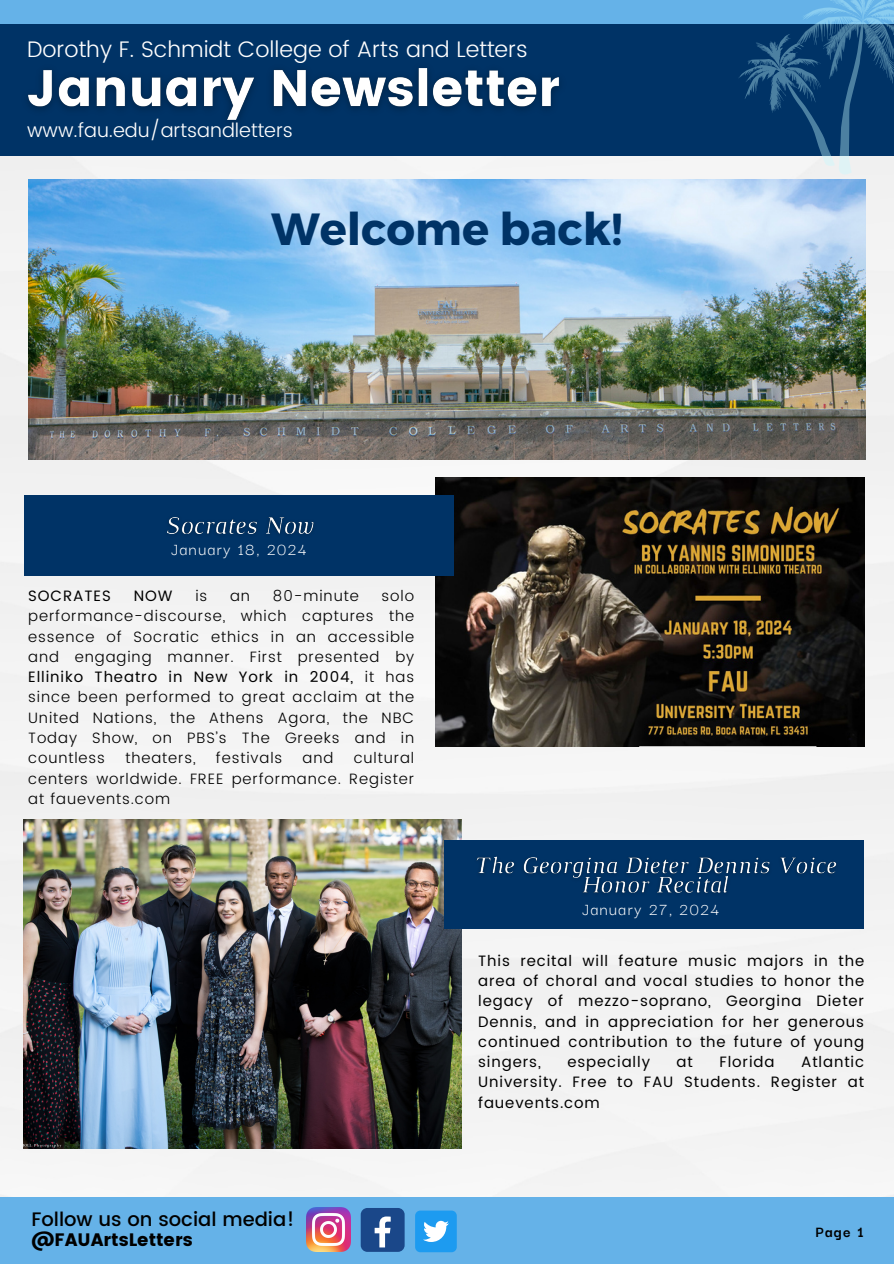
<style>
.page{position:relative;width:894px;height:1264px;background:#fff}
.page>*{position:absolute;margin:0;border:0;box-sizing:border-box;transform-origin:0 0}
.t1{font:700 45px "Montserrat";color:#036}
.t2{font:300 22.5px "Poppins";color:#fff}
.t3{font:300 19.5px "Poppins";color:#fff}
.t4{font:500 19.5px "Poppins";color:#000}
.t5{font:18px "Darker Grotesque";letter-spacing:.09em;color:#fff}
.t6{font:18px "Poppins";color:#000}
.t7{font:700 16.5px "Darker Grotesque";color:#000}
.t8{font:300 15px/20.2px "Poppins";letter-spacing:.06em;color:#000;text-align:justify}
.t9{font:15px/20.2px "Poppins";letter-spacing:.06em;color:#000;text-align:justify}
.s1{font-weight:400}
</style>
<div class="page">
<div style="left:0;top:156px;width:893px;height:1041px;background:#f3f3f3"></div>
<div style="left:0;top:13px;width:893px;height:143px;background:#036"></div>
<div style="left:0;top:1197px;width:893px;height:66px;background:#65b2e8"></div>
<img style="left:306px;top:1207px;width:44px;height:44px">
<div style="left:360px;top:1207px;width:44px;height:44px;background:#1a4789;border-radius:7px"></div>
<svg style="left:374px;top:1216px;width:16px;height:31px"></svg>
<div style="left:415px;top:1210px;width:41px;height:42px;background:#1d9bf0;border-radius:5px"></div>
<svg style="left:423px;top:1220px;width:26px;height:21px"></svg>
<img style="left:436px;top:477px;width:428px;height:269px">
<div style="left:0;top:0;width:893px;height:24px;background:#65b2e8"></div>
<div style="left:24px;top:496px;width:429px;height:80px;background:#036"></div>
<img style="left:29px;top:179px;width:835px;height:280px">
<img style="left:24px;top:820px;width:438px;height:328px">
<div style="left:444px;top:840px;width:419px;height:89px;background:#036"></div>
<svg style="left:738px;top:0;width:156px;height:175px"></svg>
<img style="left:28px;top:68px;width:531px;height:54px">
<img style="left:167px;top:517px;width:147px;height:17px">
<img style="left:476px;top:856px;width:361px;height:37px">
<h2 class="t2" style="left:27px;top:36px;width:502px">Dorothy F. Schmidt College of Arts and Letters</h2>
<h5 class="t3" style="left:27px;top:119px;width:267px">www.fau.edu/artsandletters</h5>
<h4 class="t1" style="left:271px;top:199px;width:353px">Welcome back!</h4>
<h4 class="t5" style="left:171px;top:536px;width:137px">January 18, 2024</h4>
<p class="t9" style="left:28px;top:586px;width:84px">SOCRATES</p>
<p class="t9" style="left:134px;top:586px;width:40px">NOW</p>
<p class="t8" style="left:195px;top:586px;width:13px">is</p>
<p class="t8" style="left:230px;top:586px;width:21px">an</p>
<p class="t8" style="left:273px;top:586px;width:87px">80-minute</p>
<p class="t8" style="left:28px;top:586px;width:387px;text-indent:353px">solo performance-discourse, which captures the essence of Socratic ethics in an accessible and engaging manner. First presented by <span class="s1">Elliniko Theatro in New York in 2004,</span> it has since been performed to great acclaim at the United Nations, the Athens Agora, the NBC Today Show, on PBS’s The Greeks and in countless</p>
<p class="t8" style="left:125px;top:748px;width:72px">theaters,</p>
<p class="t8" style="left:216px;top:748px;width:68px">festivals</p>
<p class="t8" style="left:302px;top:748px;width:32px">and</p>
<p class="t8" style="left:28px;top:748px;width:387px;text-indent:325px">cultural centers worldwide. FREE performance. Register at fauevents.com</p>
<h5 class="t4" style="left:31px;top:1207px;width:264px">Follow us on social media!</h5>
<p class="t6" style="left:31px;top:1229px;width:163px">@FAUArtsLetters</p>
<p class="t5" style="left:581px;top:895px;width:139px">January 27, 2024</p>
<p class="t9" style="left:478px;top:950px;width:387px">This recital will feature music majors in the area of choral and vocal studies to honor the legacy of mezzo-soprano, Georgina Dieter Dennis, and in appreciation for her generous continued contribution to the future of young singers,</p>
<p class="t9" style="left:478px;top:1051px;width:387px;text-indent:323px">Atlantic University. Free to FAU Students. Register at fauevents.com</p>
<p class="t9" style="left:567px;top:1051px;width:84px">especially</p>
<p class="t9" style="left:676px;top:1051px;width:18px">at</p>
<p class="t9" style="left:719px;top:1051px;width:57px">Florida</p>
<p class="t7" style="left:815px;top:1219px;width:50px">Page 1</p>
</div>
